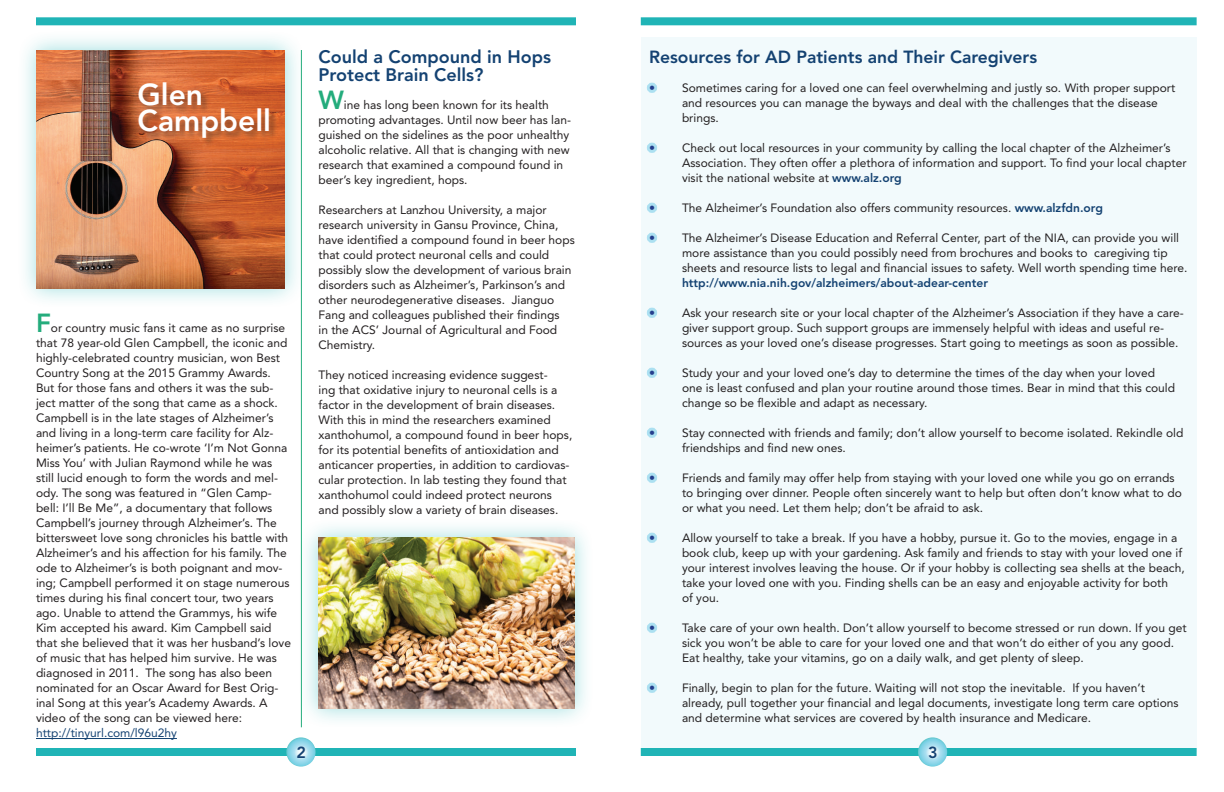
<style>
.page{position:relative;width:1224px;height:792px;background:#fff}
.page>*{position:absolute;margin:0;border:0;box-sizing:border-box;transform-origin:0 0}
.t1{font:800 30px/26px "Avenir LT Std";color:#fff}
.t2{font:800 18px/18px "Avenir LT Std";color:#144272}
.t3{font:800 17.5px "Avenir LT Std";color:#144272}
.t4{font:800 16px "Avenir LT Std";color:#144272}
.t5{font:12px/15px "Avenir";color:#231f20}
.t6{font:800 12px "Avenir LT Std";color:#144272}
.t7{font:12px "Avenir";color:#144272}
.s1{font-family:"Avenir LT Std";font-weight:800;font-size:26px;color:#24ac7c}
.s2{color:#253f8e}
.s3{font-family:"Avenir LT Std";font-weight:800;color:#144272}
</style>
<div class="page">
<div style="left:17px;top:30px;width:288px;height:279px;background:#20b4b6;opacity:.45"></div>
<img style="left:37px;top:50px;width:247px;height:239px">
<div style="left:641px;top:37px;width:556px;height:715px;background:#f2fafc"></div>
<hr style="left:36px;top:738px;width:141px;height:1px;background:#144272">
<div style="left:641px;top:17px;width:556px;height:8px;background:#20b4b6"></div>
<div style="left:36px;top:17px;width:540px;height:8px;background:#20b4b6"></div>
<div style="left:641px;top:748px;width:556px;height:8px;background:#20b4b6"></div>
<div style="left:36px;top:748px;width:540px;height:8px;background:#20b4b6"></div>
<div style="left:647px;top:83px;width:10px;height:10px;border:6px solid #ace0f1;border-radius:50%"></div>
<div style="left:647px;top:143px;width:10px;height:10px;border:6px solid #ace0f1;border-radius:50%"></div>
<div style="left:647px;top:203px;width:10px;height:10px;border:6px solid #ace0f1;border-radius:50%"></div>
<div style="left:647px;top:233px;width:10px;height:10px;border:6px solid #ace0f1;border-radius:50%"></div>
<div style="left:647px;top:308px;width:10px;height:10px;border:6px solid #ace0f1;border-radius:50%"></div>
<div style="left:647px;top:368px;width:10px;height:10px;border:6px solid #ace0f1;border-radius:50%"></div>
<div style="left:647px;top:428px;width:10px;height:10px;border:6px solid #ace0f1;border-radius:50%"></div>
<div style="left:647px;top:473px;width:10px;height:10px;border:6px solid #ace0f1;border-radius:50%"></div>
<div style="left:647px;top:533px;width:10px;height:10px;border:6px solid #ace0f1;border-radius:50%"></div>
<div style="left:647px;top:623px;width:10px;height:10px;border:6px solid #ace0f1;border-radius:50%"></div>
<div style="left:647px;top:683px;width:10px;height:10px;border:6px solid #ace0f1;border-radius:50%"></div>
<div style="left:138px;top:82px;width:140px;height:65px;background:#231f20;opacity:.45"></div>
<svg style="left:286px;top:737px;width:30px;height:30px"></svg>
<svg style="left:918px;top:737px;width:29px;height:30px"></svg>
<hr style="left:301px;top:50px;width:1px;height:677px;background:#24ac7c">
<div style="left:298px;top:518px;width:296px;height:210px;background:#20b4b6;opacity:.45"></div>
<img style="left:318px;top:538px;width:256px;height:170px">
<h1 class="t1" style="left:138px;top:82px;width:135px">Glen<br>Campbell</h1>
<p class="t5" style="left:36px;top:321px;width:257px"><span class="s1">F</span>or country music fans it came as no surprise that 78 year-old Glen Campbell, the iconic and highly-celebrated country musician, won Best Country Song at the 2015 Grammy Awards.<br>But for those fans and others it was the sub&shy;ject matter of the song that came as a shock.<br>Campbell is in the late stages of Alzheimer’s and living in a long-term care facility for Alz&shy;heimer’s patients. He co-wrote ‘I’m Not Gonna Miss You’ with Julian Raymond while he was still lucid enough to form the words and mel&shy;ody. The song was featured in “Glen Camp&shy;bell: I’ll Be Me”, a documentary that follows Campbell’s journey through Alzheimer’s. The bittersweet love song chronicles his battle with Alzheimer’s and his affection for his family. The ode to Alzheimer’s is both poignant and mov&shy;ing; Campbell performed it on stage numerous times during his final concert tour, two years ago. Unable to attend the Grammys, his wife Kim accepted his award. Kim Campbell said that she believed that it was her husband’s love of music that has helped him survive. He was diagnosed in 2011. The song has also been nominated for an Oscar Award for Best Orig&shy;inal Song at this year’s Academy Awards. A video of the song can be viewed here:</p>
<p class="t7" style="left:36px;top:726px;width:142px">http://tinyurl.com/l96u2hy</p>
<h2 class="t2" style="left:318px;top:47px;width:234px">Could a Compound in Hops<br>Protect Brain Cells?</h2>
<p class="t5" style="left:318px;top:97px;width:254px"><span class="s1">W</span>ine has long been known for its health promoting advantages. Until now beer has lan&shy;guished on the sidelines as the poor unhealthy alcoholic relative. All that is changing with new research that examined a compound found in beer’s key ingredient, hops.</p>
<p class="t5" style="left:318px;top:202px;width:258px">Researchers at Lanzhou University, a major research university in Gansu Province, China, have identified a compound found in beer hops that could protect neuronal cells and could possibly slow the development of various brain disorders such as Alzheimer’s, Parkinson’s and other neurodegenerative diseases. Jianguo Fang and colleagues published their findings<br>in the ACS’ Journal of Agricultural and Food Chemistry.</p>
<p class="t5" style="left:318px;top:367px;width:255px">They noticed increasing evidence suggest-<br>ing that oxidative injury to neuronal cells is a factor in the development of brain diseases.<br>With this in mind the researchers examined xanthohumol, a compound found in beer hops, for its potential benefits of antioxidation and anticancer properties, in addition to cardiovas&shy;cular protection. In lab testing they found that xanthohumol could indeed protect neurons and possibly slow a variety of brain diseases.</p>
<h3 class="t3" style="left:649px;top:47px;width:390px">Resources for AD Patients and Their Caregivers</h3>
<p class="t5" style="left:682px;top:80px;width:495px;text-indent:-33px"><span class="s2">•</span> Sometimes caring for a loved one can feel overwhelming and justly so. With proper support and resources you can manage the byways and deal with the challenges that the disease brings.</p>
<p class="t5" style="left:682px;top:140px;width:506px;text-indent:-33px"><span class="s2">•</span> Check out local resources in your community by calling the local chapter of the Alzheimer’s<br>Association. They often offer a plethora of information and support. To find your local chapter visit the national website at <span class="s3">www.alz.org</span></p>
<p class="t5" style="left:649px;top:200px;width:455px"><span class="s2">•</span> The Alzheimer’s Foundation also offers community resources. <span class="s3">www.alzfdn.org</span></p>
<p class="t5" style="left:682px;top:230px;width:507px;text-indent:-33px"><span class="s2">•</span> The Alzheimer’s Disease Education and Referral Center, part of the NIA, can provide you will more assistance than you could possibly need from brochures and books to caregiving tip sheets and resource lists to legal and financial issues to safety. Well worth spending time here.</p>
<p class="t6" style="left:682px;top:276px;width:308px">http://www.nia.nih.gov/alzheimers/about-adear-center</p>
<p class="t5" style="left:682px;top:305px;width:503px;text-indent:-33px"><span class="s2">•</span> Ask your research site or your local chapter of the Alzheimer’s Association if they have a care&shy;giver support group. Such support groups are immensely helpful with ideas and useful re&shy;sources as your loved one’s disease progresses. Start going to meetings as soon as possible.</p>
<p class="t5" style="left:682px;top:365px;width:495px;text-indent:-33px"><span class="s2">•</span> Study your and your loved one’s day to determine the times of the day when your loved one is least confused and plan your routine around those times. Bear in mind that this could change so be flexible and adapt as necessary.</p>
<p class="t5" style="left:682px;top:425px;width:503px;text-indent:-33px"><span class="s2">•</span> Stay connected with friends and family; don’t allow yourself to become isolated. Rekindle old friendships and find new ones.</p>
<p class="t5" style="left:682px;top:470px;width:501px;text-indent:-33px"><span class="s2">•</span> Friends and family may offer help from staying with your loved one while you go on errands to bringing over dinner. People often sincerely want to help but often don’t know what to do or what you need. Let them help; don’t be afraid to ask.</p>
<p class="t5" style="left:682px;top:530px;width:504px;text-indent:-33px"><span class="s2">•</span> Allow yourself to take a break. If you have a hobby, pursue it. Go to the movies, engage in a book club, keep up with your gardening. Ask family and friends to stay with your loved one if your interest involves leaving the house. Or if your hobby is collecting sea shells at the beach, take your loved one with you. Finding shells can be an easy and enjoyable activity for both<br>of you.</p>
<p class="t5" style="left:682px;top:620px;width:506px;text-indent:-33px"><span class="s2">•</span> Take care of your own health. Don’t allow yourself to become stressed or run down. If you get sick you won’t be able to care for your loved one and that won’t do either of you any good.<br>Eat healthy, take your vitamins, go on a daily walk, and get plenty of sleep.</p>
<p class="t5" style="left:682px;top:680px;width:498px;text-indent:-33px"><span class="s2">•</span> Finally, begin to plan for the future. Waiting will not stop the inevitable. If you haven’t already, pull together your financial and legal documents, investigate long term care options and determine what services are covered by health insurance and Medicare.</p>
<h3 class="t4" style="left:296px;top:742px;width:11px">2</h3>
<h3 class="t4" style="left:928px;top:742px;width:11px">3</h3>
</div>
